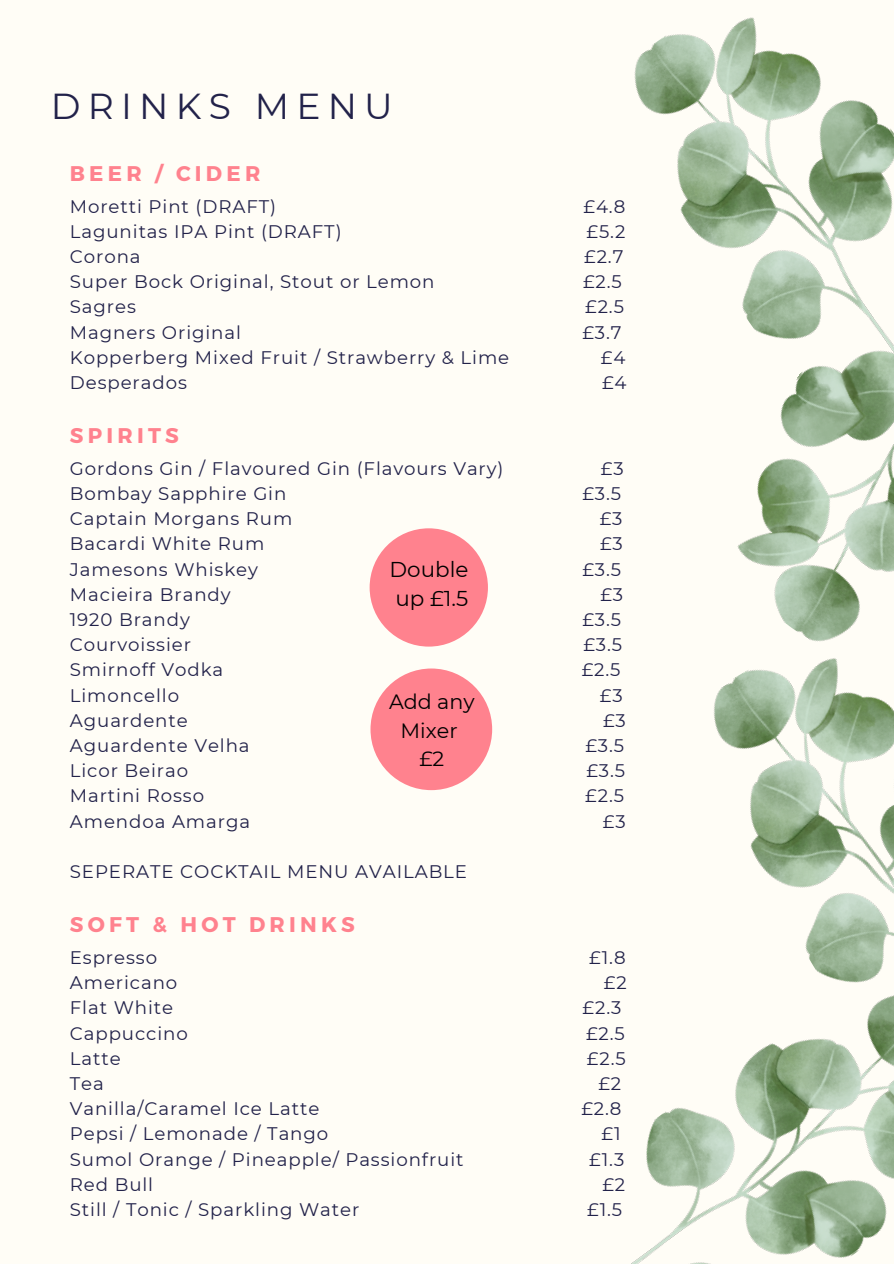
<style>
.page{position:relative;width:894px;height:1264px;background:#fff}
.page>*{position:absolute;margin:0;border:0;box-sizing:border-box;transform-origin:0 0}
.t1{font:36px "Montserrat";letter-spacing:.2em;color:#22224a}
.t2{font:21.45px "Montserrat";color:#000}
.t3{font:700 21.15px "Montserrat";letter-spacing:.2em;color:#ff828e}
.t4{font:20.7px/28.2px "Montserrat";color:#000;text-align:center}
.t5{font:18.15px "Montserrat";letter-spacing:.05em;color:#22224a}
</style>
<div class="page">
<div style="left:0;top:0;width:893px;height:1263px;background:#fffdf6"></div>
<img style="left:634px;top:17px;width:259px;height:122px">
<img style="left:677px;top:139px;width:216px;height:464px">
<img style="left:632px;top:1111px;width:261px;height:152px">
<img style="left:666px;top:603px;width:227px;height:545px">
<div style="left:370px;top:668px;width:122px;height:122px;background:#ff828e;border-radius:50%"></div>
<div style="left:369px;top:528px;width:119px;height:118px;background:#ff828e;border-radius:50%"></div>
<p class="t1" style="left:51px;top:84px;width:343px">DRINKS MENU</p>
<p class="t3" style="left:70px;top:159px;width:192px">BEER / CIDER</p>
<p class="t5" style="left:70px;top:195px;width:208px">Moretti Pint (DRAFT)</p>
<p class="t5" style="left:583px;top:195px;width:43px">£4.8</p>
<p class="t5" style="left:70px;top:220px;width:273px">Lagunitas IPA Pint (DRAFT)</p>
<p class="t5" style="left:586px;top:220px;width:40px">£5.2</p>
<p class="t5" style="left:70px;top:245px;width:72px">Corona</p>
<p class="t5" style="left:584px;top:245px;width:41px">£2.7</p>
<p class="t5" style="left:70px;top:270px;width:366px">Super Bock Original, Stout or Lemon</p>
<p class="t5" style="left:583px;top:270px;width:40px">£2.5</p>
<p class="t5" style="left:70px;top:296px;width:68px">Sagres</p>
<p class="t5" style="left:585px;top:296px;width:40px">£2.5</p>
<p class="t5" style="left:70px;top:321px;width:173px">Magners Original</p>
<p class="t5" style="left:582px;top:321px;width:41px">£3.7</p>
<p class="t5" style="left:70px;top:346px;width:441px">Kopperberg Mixed Fruit / Strawberry &amp; Lime</p>
<p class="t5" style="left:600px;top:346px;width:26px">£4</p>
<p class="t5" style="left:70px;top:371px;width:118px">Desperados</p>
<p class="t5" style="left:602px;top:371px;width:26px">£4</p>
<p class="t3" style="left:70px;top:421px;width:110px">SPIRITS</p>
<p class="t5" style="left:70px;top:457px;width:435px">Gordons Gin / Flavoured Gin (Flavours Vary)</p>
<p class="t5" style="left:600px;top:457px;width:24px">£3</p>
<p class="t5" style="left:70px;top:482px;width:218px">Bombay Sapphire Gin</p>
<p class="t5" style="left:582px;top:482px;width:40px">£3.5</p>
<p class="t5" style="left:70px;top:507px;width:224px">Captain Morgans Rum</p>
<p class="t5" style="left:599px;top:507px;width:24px">£3</p>
<p class="t5" style="left:70px;top:533px;width:196px">Bacardi White Rum</p>
<p class="t5" style="left:600px;top:533px;width:24px">£3</p>
<p class="t5" style="left:70px;top:558px;width:189px">Jamesons Whiskey</p>
<p class="t5" style="left:582px;top:558px;width:40px">£3.5</p>
<p class="t5" style="left:70px;top:583px;width:162px">Macieira Brandy</p>
<p class="t5" style="left:600px;top:583px;width:24px">£3</p>
<p class="t5" style="left:70px;top:608px;width:122px">1920 Brandy</p>
<p class="t5" style="left:582px;top:608px;width:40px">£3.5</p>
<p class="t5" style="left:70px;top:633px;width:123px">Courvoissier</p>
<p class="t5" style="left:583px;top:633px;width:40px">£3.5</p>
<p class="t5" style="left:70px;top:659px;width:155px">Smirnoff Vodka</p>
<p class="t5" style="left:581px;top:659px;width:40px">£2.5</p>
<p class="t5" style="left:70px;top:684px;width:111px">Limoncello</p>
<p class="t5" style="left:599px;top:684px;width:24px">£3</p>
<p class="t5" style="left:70px;top:709px;width:119px">Aguardente</p>
<p class="t5" style="left:603px;top:709px;width:24px">£3</p>
<p class="t5" style="left:70px;top:734px;width:181px">Aguardente Velha</p>
<p class="t5" style="left:585px;top:734px;width:40px">£3.5</p>
<p class="t5" style="left:70px;top:759px;width:120px">Licor Beirao</p>
<p class="t5" style="left:586px;top:759px;width:40px">£3.5</p>
<p class="t5" style="left:70px;top:784px;width:136px">Martini Rosso</p>
<p class="t5" style="left:585px;top:784px;width:40px">£2.5</p>
<p class="t5" style="left:70px;top:810px;width:182px">Amendoa Amarga</p>
<p class="t5" style="left:602px;top:810px;width:24px">£3</p>
<p class="t5" style="left:70px;top:860px;width:398px">SEPERATE COCKTAIL MENU AVAILABLE</p>
<p class="t3" style="left:70px;top:910px;width:286px">SOFT &amp; HOT DRINKS</p>
<p class="t5" style="left:70px;top:946px;width:89px">Espresso</p>
<p class="t5" style="left:589px;top:946px;width:38px">£1.8</p>
<p class="t5" style="left:70px;top:971px;width:109px">Americano</p>
<p class="t5" style="left:603px;top:971px;width:24px">£2</p>
<p class="t5" style="left:70px;top:996px;width:105px">Flat White</p>
<p class="t5" style="left:582px;top:996px;width:40px">£2.3</p>
<p class="t5" style="left:70px;top:1022px;width:119px">Cappuccino</p>
<p class="t5" style="left:586px;top:1022px;width:40px">£2.5</p>
<p class="t5" style="left:70px;top:1047px;width:52px">Latte</p>
<p class="t5" style="left:586px;top:1047px;width:40px">£2.5</p>
<p class="t5" style="left:70px;top:1072px;width:35px">Tea</p>
<p class="t5" style="left:598px;top:1072px;width:24px">£2</p>
<p class="t5" style="left:70px;top:1097px;width:251px">Vanilla/Caramel Ice Latte</p>
<p class="t5" style="left:581px;top:1097px;width:42px">£2.8</p>
<p class="t5" style="left:70px;top:1122px;width:260px">Pepsi / Lemonade / Tango</p>
<p class="t5" style="left:601px;top:1122px;width:21px">£1</p>
<p class="t5" style="left:70px;top:1147px;width:395px">Sumol Orange / Pineapple/ Passionfruit</p>
<p class="t5" style="left:589px;top:1147px;width:36px">£1.3</p>
<p class="t5" style="left:70px;top:1173px;width:85px">Red Bull</p>
<p class="t5" style="left:602px;top:1173px;width:24px">£2</p>
<p class="t5" style="left:70px;top:1198px;width:291px">Still / Tonic / Sparkling Water</p>
<p class="t5" style="left:587px;top:1198px;width:37px">£1.5</p>
<p class="t2" style="left:389px;top:556px;width:80px">Double</p>
<p class="t2" style="left:395px;top:585px;width:74px">up £1.5</p>
<p class="t4" style="left:389px;top:688px;width:87px">Add any<br>Mixer</p>
<p class="t4" style="left:419px;top:744px;width:26px">£2</p>
</div>
